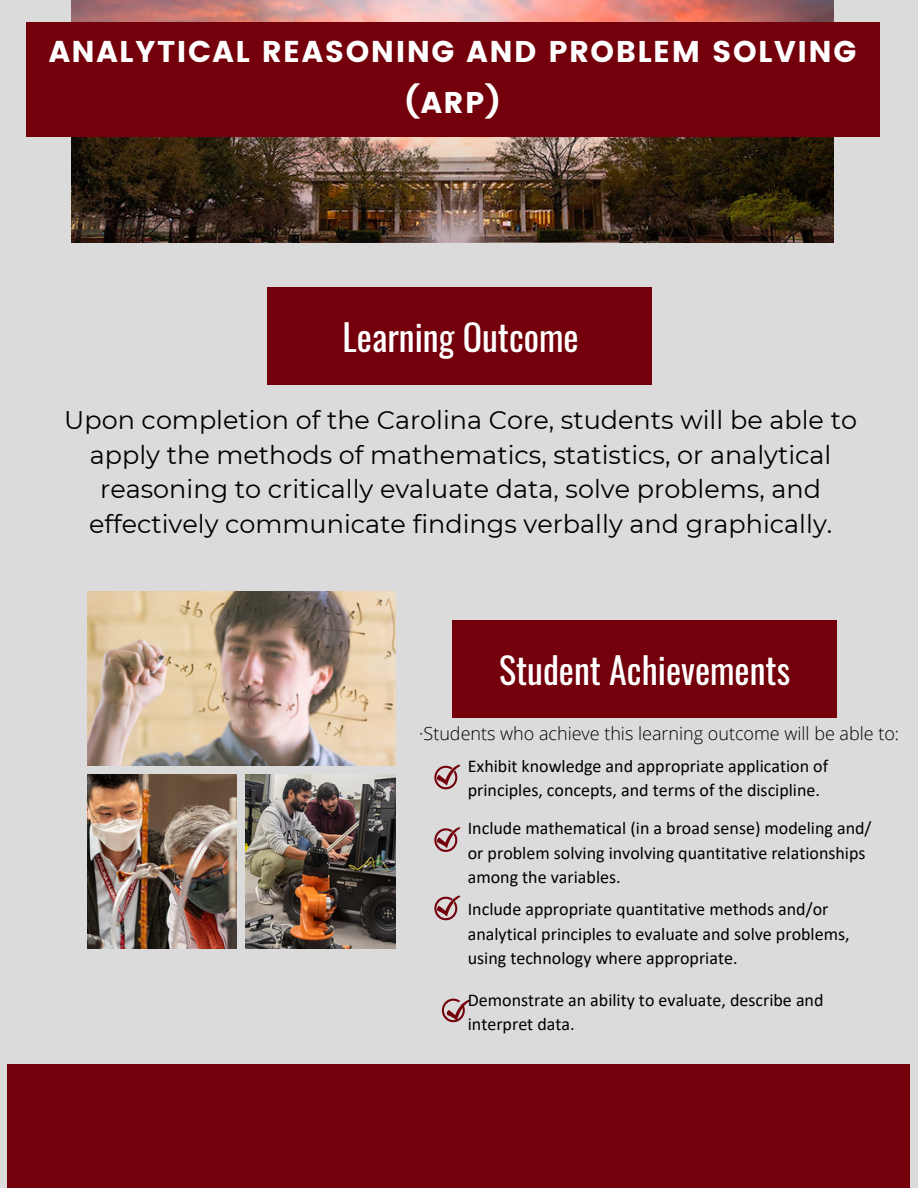
<style>
.page{position:relative;width:918px;height:1188px;background:#dbdbdb}
.page>*{position:absolute;margin:0;border:0;box-sizing:border-box;transform-origin:0 0}
.t1{font:36px "Oswald";color:#fff}
.t2{font:30px/50.7px "Poppins";letter-spacing:.05em;color:#fff;text-align:center}
.t3{font:25.5px/34.8px "Montserrat";color:#000;text-align:center}
.t4{font:18px/24.3px "Calibri";color:#000}
.t5{font:300 18px "Open Sans";color:#000}
</style>
<div class="page">
<img style="left:87px;top:592px;width:308px;height:174px">
<img style="left:87px;top:775px;width:150px;height:173px">
<img style="left:246px;top:775px;width:149px;height:173px">
<img style="left:71px;top:0;width:763px;height:243px">
<div style="left:8px;top:1064px;width:902px;height:124px;background:#73000a"></div>
<svg style="left:434px;top:896px;width:26px;height:24px"></svg>
<svg style="left:434px;top:827px;width:26px;height:25px"></svg>
<div style="left:267px;top:287px;width:385px;height:98px;background:#73000a"></div>
<div style="left:453px;top:620px;width:384px;height:98px;background:#73000a"></div>
<div style="left:26px;top:22px;width:854px;height:115px;background:#73000a"></div>
<svg style="left:434px;top:765px;width:26px;height:24px"></svg>
<svg style="left:442px;top:999px;width:28px;height:23px"></svg>
<h2 class="t2" style="left:49px;top:27px;width:809px">ANALYTICAL REASONING AND PROBLEM SOLVING (ARP)</h2>
<h1 class="t1" style="left:343px;top:309px;width:238px">Learning Outcome</h1>
<p class="t3" style="left:64px;top:402px;width:794px">Upon completion of the Carolina Core, students will be able to apply the methods of mathematics, statistics, or analytical reasoning to critically evaluate data, solve problems, and effectively communicate findings verbally and graphically.</p>
<h1 class="t1" style="left:499px;top:642px;width:293px">Student Achievements</h1>
<p class="t5" style="left:419px;top:720px;width:481px">·Students who achieve this learning outcome will be able to:</p>
<p class="t4" style="left:468px;top:753px;width:362px">Exhibit knowledge and appropriate application of principles, concepts, and terms of the discipline.</p>
<p class="t4" style="left:468px;top:816px;width:405px">Include mathematical (in a broad sense) modeling and/ or problem solving involving quantitative relationships among the variables.</p>
<p class="t4" style="left:468px;top:897px;width:383px">Include appropriate quantitative methods and/or analytical principles to evaluate and solve problems, using technology where appropriate.</p>
<p class="t4" style="left:468px;top:987px;width:357px">Demonstrate an ability to evaluate, describe and interpret data.</p>
</div>
